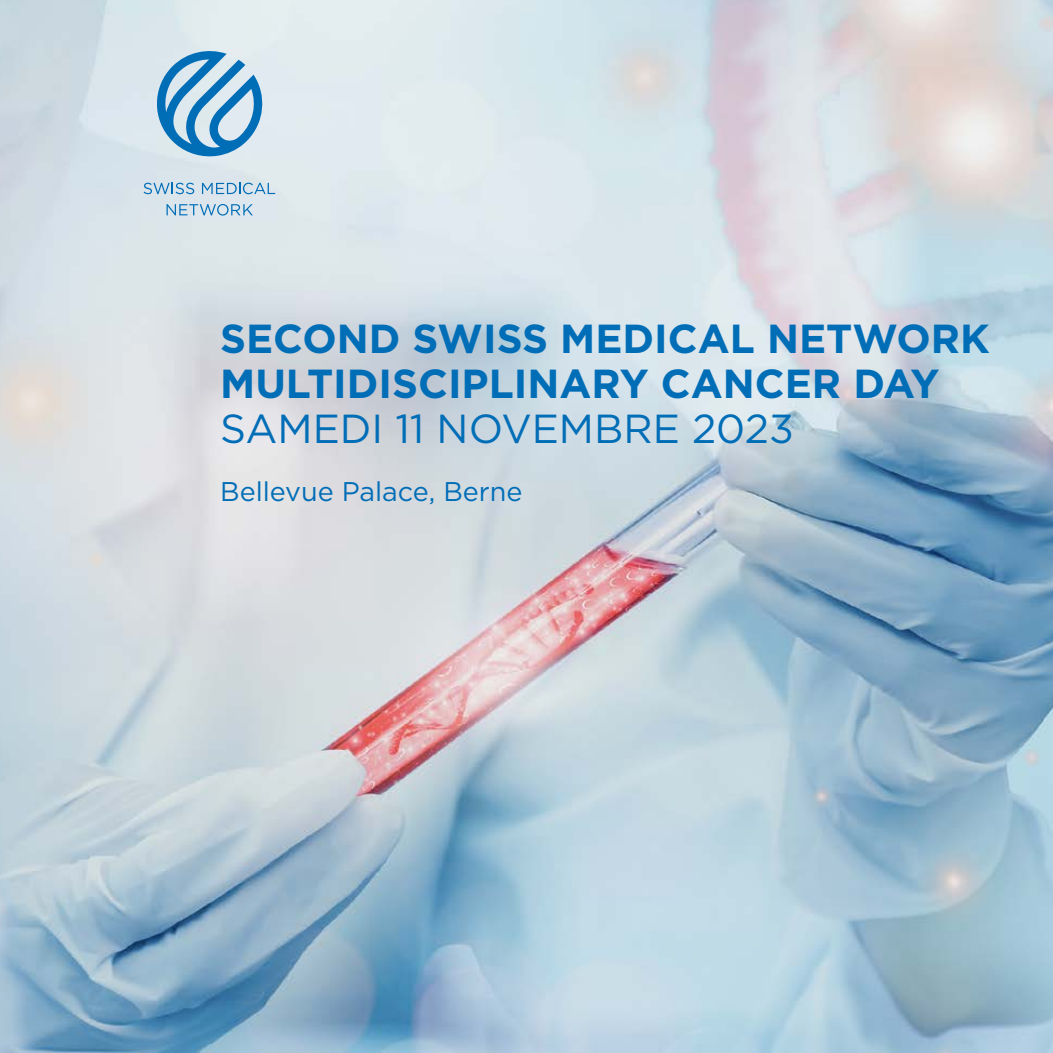
<style>
.page{position:relative;width:1053px;height:1053px;background:#fff}
.page>*{position:absolute;margin:0;border:0;box-sizing:border-box;transform-origin:0 0}
.t1{font:700 40.5px/45px "Gotham";color:#006db7}
.t2{font:40.5px "Gotham";color:#006db7}
.t3{font:27px "Gotham";color:#006db7}
</style>
<div class="page">
<img style="left:0;top:0;width:1052px;height:1052px">
<svg style="left:152px;top:51px;width:115px;height:107px;background:#8cbbda"></svg>
<svg style="left:144px;top:183px;width:50px;height:11px"></svg>
<svg style="left:202px;top:183px;width:73px;height:11px"></svg>
<svg style="left:166px;top:204px;width:87px;height:11px"></svg>
<p class="t1" style="left:220px;top:316px;width:771px">SECOND SWISS MEDICAL NETWORK<br>MULTIDISCIPLINARY CANCER DAY</p>
<p class="t2" style="left:220px;top:403px;width:575px">SAMEDI 11 NOVEMBRE 2023</p>
<p class="t3" style="left:220px;top:474px;width:304px">Bellevue Palace, Berne</p>
</div>
